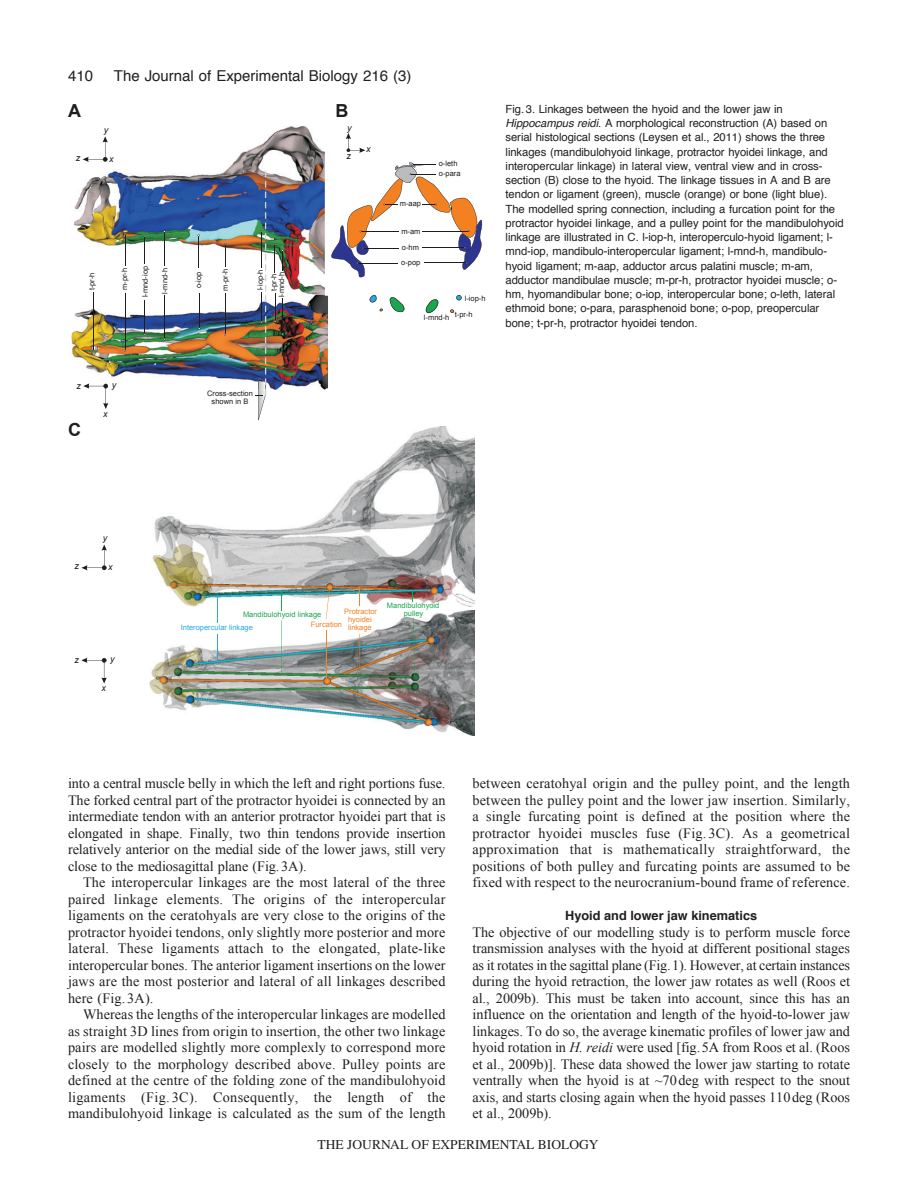
<style>
.page{position:relative;width:918px;height:1188px;background:#fff}
.page>*{position:absolute;margin:0;border:0;box-sizing:border-box;transform-origin:0 0}
.t1{font:700 18px "Arial";color:#201d1e}
.t2{font:15px "Helvetica";color:#231f20}
.t3{font:14.25px/16.5px "Times New Roman";letter-spacing:.01em;color:#231f20;text-align:justify}
.t4{font:13.5px "Times";color:#231f20}
.t5{font:700 12.75px "Helvetica";color:#231f20}
.t6{font:11.25px/14.2px "Helvetica";letter-spacing:-.005em;color:#231f20}
.t7{font:italic 9px "Arial";color:#201d1e}
.t8{font:7.5px/7.8px "Arial";color:#201d1e;text-align:right}
.t9{font:7.5px/7.6px "Arial";color:#1aa64f;text-align:center}
.t10{font:7.5px/7.9px "Arial";color:#f48121;text-align:center}
.t11{font:7.5px "Arial";color:#26aae1}
.s1{font-style:italic}
</style>
<div class="page">
<svg style="left:390px;top:297px;width:15px;height:15px"></svg>
<svg style="left:426px;top:299px;width:12px;height:14px"></svg>
<img style="left:150px;top:610px;width:325px;height:126px">
<img style="left:72px;top:296px;width:256px;height:94px">
<img style="left:74px;top:126px;width:250px;height:170px">
<img style="left:74px;top:296px;width:250px;height:1px">
<hr style="left:145px;top:301px;width:1px;height:33px;background:#201d1e">
<svg style="left:144px;top:235px;width:2px;height:29px"></svg>
<hr style="left:198px;top:235px;width:1px;height:32px;background:#201d1e">
<svg style="left:274px;top:243px;width:9px;height:29px"></svg>
<hr style="left:199px;top:293px;width:1px;height:35px;background:#201d1e">
<hr style="left:225px;top:293px;width:1px;height:41px;background:#201d1e">
<hr style="left:282px;top:299px;width:1px;height:35px;background:#201d1e">
<svg style="left:274px;top:293px;width:2px;height:29px"></svg>
<hr style="left:125px;top:293px;width:1px;height:57px;background:#201d1e">
<hr style="left:93px;top:293px;width:1px;height:58px;background:#201d1e">
<hr style="left:125px;top:234px;width:1px;height:31px;background:#201d1e">
<hr style="left:164px;top:296px;width:1px;height:43px;background:#201d1e">
<hr style="left:164px;top:231px;width:1px;height:35px;background:#201d1e">
<svg style="left:83px;top:136px;width:25px;height:26px"></svg>
<svg style="left:83px;top:383px;width:25px;height:26px"></svg>
<img style="left:153px;top:426px;width:322px;height:181px">
<svg style="left:217px;top:635px;width:1px;height:27px"></svg>
<svg style="left:217px;top:595px;width:1px;height:28px"></svg>
<hr style="left:281px;top:620px;width:1px;height:54px;background:#1aa64f">
<svg style="left:282px;top:592px;width:1px;height:15px"></svg>
<hr style="left:359px;top:633px;width:1px;height:35px;background:#f48121">
<svg style="left:359px;top:587px;width:1px;height:19px"></svg>
<svg style="left:326px;top:587px;width:4px;height:33px"></svg>
<div style="left:333px;top:618px;width:5px;height:9px;background:#fff"></div>
<svg style="left:413px;top:618px;width:2px;height:59px"></svg>
<svg style="left:370px;top:295px;width:7px;height:8px"></svg>
<svg style="left:450px;top:309px;width:4px;height:4px"></svg>
<svg style="left:456px;top:295px;width:6px;height:5px"></svg>
<svg style="left:346px;top:133px;width:19px;height:20px"></svg>
<svg style="left:224px;top:243px;width:2px;height:23px"></svg>
<svg style="left:331px;top:162px;width:152px;height:116px"></svg>
<img style="left:255px;top:171px;width:11px;height:249px">
<svg style="left:81px;top:545px;width:26px;height:25px"></svg>
<svg style="left:81px;top:658px;width:26px;height:26px"></svg>
<hr style="left:326px;top:631px;width:1px;height:50px;background:#f48121">
<p class="t2" style="left:68px;top:69px;width:27px">410</p>
<p class="t2" style="left:114px;top:69px;width:299px">The Journal of Experimental Biology 216 (3)</p>
<p class="t1" style="left:68px;top:101px;width:14px">A</p>
<p class="t1" style="left:336px;top:101px;width:14px">B</p>
<p class="t7" style="left:76px;top:153px;width:6px">z</p>
<p class="t7" style="left:104px;top:125px;width:6px">y</p>
<p class="t7" style="left:109px;top:154px;width:6px">x</p>
<p class="t8" style="left:141px;top:297px;width:33px;rotate:-90deg">l-mnd-iop</p>
<p class="t8" style="left:88px;top:290px;width:19px;rotate:-90deg">t-pr-h</p>
<p class="t8" style="left:121px;top:290px;width:24px;rotate:-90deg">m-pr-h</p>
<p class="t8" style="left:195px;top:288px;width:18px;rotate:-90deg">o-iop</p>
<p class="t8" style="left:221px;top:291px;width:24px;rotate:-90deg">m-pr-h</p>
<p class="t8" style="left:270px;top:297px;width:27px;rotate:-90deg">t-pr-h l-mnd-h</p>
<p class="t8" style="left:161px;top:294px;width:27px;rotate:-90deg">l-mnd-h</p>
<p class="t8" style="left:256px;top:290px;width:22px;rotate:-90deg">l-iop-h</p>
<p class="t7" style="left:347px;top:123px;width:6px">y</p>
<p class="t7" style="left:346px;top:150px;width:6px">z</p>
<p class="t7" style="left:366px;top:144px;width:6px">x</p>
<p class="t8" style="left:439px;top:160px;width:20px">o-leth</p>
<p class="t8" style="left:400px;top:200px;width:23px">m-aap</p>
<p class="t8" style="left:401px;top:227px;width:21px">m-am</p>
<p class="t8" style="left:402px;top:243px;width:19px">o-hm</p>
<p class="t8" style="left:401px;top:258px;width:21px">o-pop</p>
<p class="t8" style="left:439px;top:170px;width:23px">o-para</p>
<p class="t8" style="left:465px;top:294px;width:22px">l-iop-h</p>
<p class="t8" style="left:455px;top:311px;width:19px">t-pr-h</p>
<p class="t8" style="left:424px;top:314px;width:27px">l-mnd-h</p>
<p class="t6" style="left:506px;top:103px;width:340px">Fig. 3. Linkages between the hyoid and the lower jaw in <span class="s1">Hippocampus reidi</span>. A morphological reconstruction (A) based on serial histological sections (Leysen et al., 2011) shows the three linkages (mandibulohyoid linkage, protractor hyoidei linkage, and interopercular linkage) in lateral view, ventral view and in cross&shy;section (B) close to the hyoid. The linkage tissues in A and B are tendon or ligament (green), muscle (orange) or bone (light blue).<br>The modelled spring connection, including a furcation point for the protractor hyoidei linkage, and a pulley point for the mandibulohyoid linkage are illustrated in C. l-iop-h, interoperculo-hyoid ligament; l&shy;mnd-iop, mandibulo-interopercular ligament; l-mnd-h, mandibulo&shy;hyoid ligament; m-aap, adductor arcus palatini muscle; m-am, adductor mandibulae muscle; m-pr-h, protractor hyoidei muscle; o&shy;hm, hyomandibular bone; o-iop, interopercular bone; o-leth, lateral ethmoid bone; o-para, parasphenoid bone; o-pop, preopercular bone; t-pr-h, protractor hyoidei tendon.</p>
<p class="t7" style="left:76px;top:381px;width:6px">z</p>
<p class="t7" style="left:112px;top:380px;width:6px">y</p>
<p class="t7" style="left:103px;top:409px;width:6px">x</p>
<p class="t1" style="left:68px;top:420px;width:14px">C</p>
<p class="t8" style="left:207px;top:389px;width:47px;line-height:8.2px;text-align:center">Cross-section shown in B</p>
<p class="t7" style="left:75px;top:561px;width:6px">z</p>
<p class="t7" style="left:103px;top:533px;width:6px">y</p>
<p class="t7" style="left:108px;top:562px;width:6px">x</p>
<p class="t7" style="left:75px;top:655px;width:6px">z</p>
<p class="t7" style="left:110px;top:654px;width:6px">y</p>
<p class="t7" style="left:102px;top:683px;width:6px">x</p>
<p class="t9" style="left:243px;top:611px;width:80px">Mandibulohyoid linkage</p>
<p class="t10" style="left:344px;top:608px;width:34px">Protractor hyoidei linkage</p>
<p class="t10" style="left:311px;top:621px;width:33px">Furcation</p>
<p class="t11" style="left:181px;top:624px;width:74px">Interopercular linkage</p>
<p class="t9" style="left:387px;top:602px;width:54px">Mandibulohyoid pulley</p>
<p class="t3" style="left:68px;top:775px;width:379px">into a central muscle belly in which the left and right portions fuse.<br>The forked central part of the protractor hyoidei is connected by an intermediate tendon with an anterior protractor hyoidei part that is elongated in shape. Finally, two thin tendons provide insertion relatively anterior on the medial side of the lower jaws, still very close to the mediosagittal plane (Fig.3A).</p>
<p class="t3" style="left:68px;top:874px;width:379px;text-indent:15px">The interopercular linkages are the most lateral of the three paired linkage elements. The origins of the interopercular ligaments on the ceratohyals are very close to the origins of the protractor hyoidei tendons, only slightly more posterior and more lateral. These ligaments attach to the elongated, plate-like interopercular bones. The anterior ligament insertions on the lower jaws are the most posterior and lateral of all linkages described here (Fig. 3A).</p>
<p class="t3" style="left:68px;top:1006px;width:379px;text-indent:15px">Whereas the lengths of the interopercular linkages are modelled as straight 3D lines from origin to insertion, the other two linkage pairs are modelled slightly more complexly to correspond more closely to the morphology described above. Pulley points are defined at the centre of the folding zone of the mandibulohyoid ligaments (Fig. 3C). Consequently, the length of the mandibulohyoid linkage is calculated as the sum of the length</p>
<p class="t3" style="left:472px;top:775px;width:379px">between ceratohyal origin and the pulley point, and the length between the pulley point and the lower jaw insertion. Similarly, a single furcating point is defined at the position where the protractor hyoidei muscles fuse (Fig. 3C). As a geometrical approximation that is mathematically straightforward, the positions of both pulley and furcating points are assumed to be fixed with respect to the neurocranium-bound frame of reference.</p>
<p class="t5" style="left:565px;top:910px;width:193px">Hyoid and lower jaw kinematics</p>
<p class="t3" style="left:472px;top:924px;width:379px">The objective of our modelling study is to perform muscle force transmission analyses with the hyoid at different positional stages as it rotates in the sagittal plane (Fig.1). However, at certain instances during the hyoid retraction, the lower jaw rotates as well (Roos et al., 2009b). This must be taken into account, since this has an influence on the orientation and length of the hyoid-to-lower jaw linkages. To do so, the average kinematic profiles of lower jaw and hyoid rotation in <span class="s1">H. reidi</span> were used [fig.5A from Roos et al. (Roos et al., 2009b)]. These data showed the lower jaw starting to rotate ventrally when the hyoid is at ~70deg with respect to the snout axis, and starts closing again when the hyoid passes 110deg (Roos et al., 2009b).</p>
<p class="t4" style="left:318px;top:1137px;width:282px">THE JOURNAL OF EXPERIMENTAL BIOLOGY</p>
</div>
